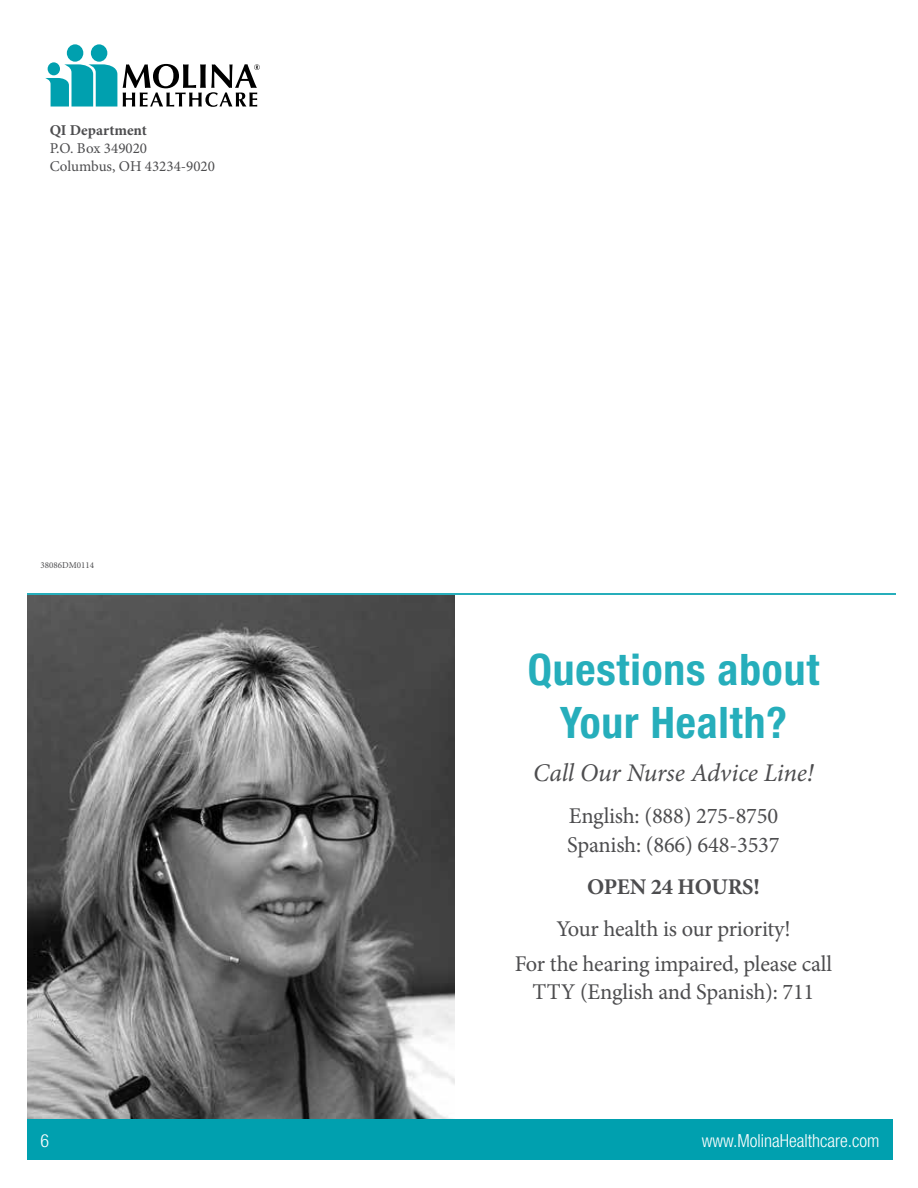
<style>
.page{position:relative;width:918px;height:1188px;background:#fff}
.page>*{position:absolute;margin:0;border:0;box-sizing:border-box;transform-origin:0 0}
.t1{font:700 condensed 43.5px/52.2px "Helvetica Neue";letter-spacing:.02em;color:#26aebb;text-align:center}
.t2{font:italic 25.5px "Minion Pro";letter-spacing:-.005em;color:#4d4d4f}
.t3{font:22.5px/28.5px "Minion Pro";letter-spacing:-.01em;color:#4d4d4f}
.t4{font:700 22.5px "Minion Pro";letter-spacing:-.015em;color:#4d4d4f}
.t5{font:300 condensed 18px "Helvetica Neue";color:#fff}
.t6{font:15px/18px "Minion Pro";color:#4d4d4f}
.t7{font:700 15px "Minion Pro";letter-spacing:-.005em;color:#4d4d4f}
.t8{font:9px "Minion Pro";color:#4d4d4f}
</style>
<div class="page">
<img style="left:27px;top:595px;width:428px;height:524px">
<svg style="left:123px;top:64px;width:137px;height:43px"></svg>
<div style="left:91px;top:44px;width:16px;height:18px;background:#00a0af;border-radius:50%"></div>
<div style="left:67px;top:44px;width:16px;height:18px;background:#00a0af;border-radius:50%"></div>
<svg style="left:45px;top:64px;width:72px;height:43px"></svg>
<div style="left:48px;top:62px;width:12px;height:13px;background:#00a0af;border-radius:50%"></div>
<div style="left:27px;top:1119px;width:866px;height:40px;background:#00a0af"></div>
<hr style="left:27px;top:593px;width:869px;height:2px;background:#26aebb">
<p class="t7" style="left:50px;top:120px;width:99px">QI Department</p>
<p class="t6" style="left:50px;top:139px;width:167px">P.O. Box 349020<br>Columbus, OH 43234-9020</p>
<p class="t8" style="left:41px;top:559px;width:55px">38086DM0114</p>
<h1 class="t1" style="left:528px;top:643px;width:293px">Questions about<br>Your Health?</h1>
<p class="t2" style="left:533px;top:755px;width:282px">Call Our Nurse Advice Line!</p>
<p class="t3" style="left:567px;top:802px;width:214px">English: (888) 275-8750<br>Spanish: (866) 648-3537</p>
<p class="t4" style="left:587px;top:870px;width:174px">OPEN 24 HOURS!</p>
<p class="t3" style="left:515px;top:911px;width:319px;line-height:35.2px;text-align:center">Your health is our priority!<br>For the hearing impaired, please call</p>
<p class="t3" style="left:533px;top:978px;width:283px">TTY (English and Spanish): 711</p>
<p class="t5" style="left:40px;top:1130px;width:10px">6</p>
<p class="t5" style="left:702px;top:1130px;width:179px">www.MolinaHealthcare.com</p>
</div>
